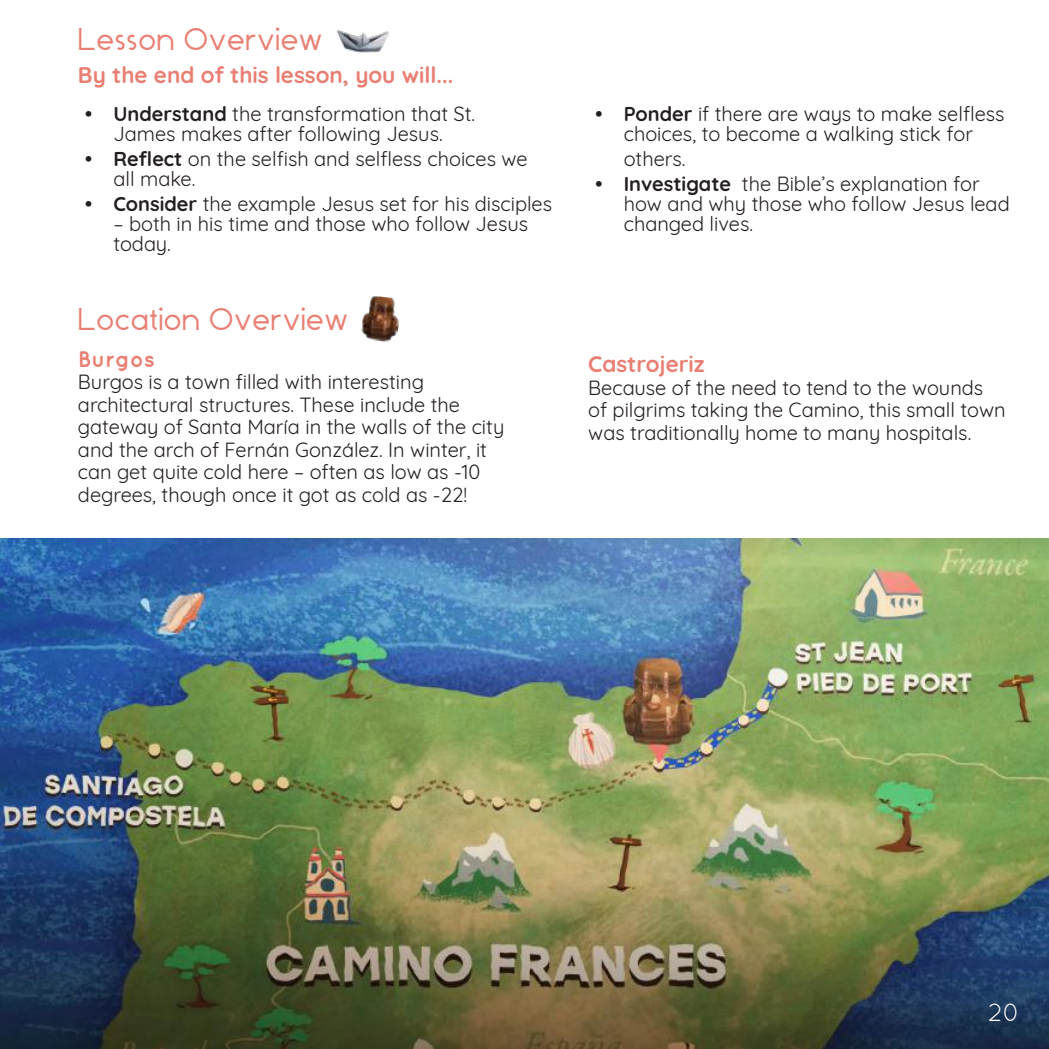
<style>
.page{position:relative;width:1049px;height:1049px;background:#fff}
.page>*{position:absolute;margin:0;border:0;box-sizing:border-box;transform-origin:0 0}
.t1{font:30px "Dominik";color:#e97f72}
.t2{font:25px "Quicksand";color:#fff}
.t3{font:700 22.5px "Quicksand";color:#e97f72}
.t4{font:700 22.5px "Quicksand";color:#e97f72}
.t5{font:20px/22.5px "Quicksand";color:#241f1f}
.s1{font-weight:700}
</style>
<div class="page">
<img style="left:0;top:538px;width:1049px;height:511px">
<img style="left:336px;top:30px;width:53px;height:23px">
<img style="left:361px;top:295px;width:38px;height:47px">
<h1 class="t1" style="left:78px;top:19px;width:246px">Lesson Overview</h1>
<p class="t3" style="left:78px;top:56px;width:377px">By the end of this lesson, you will...</p>
<p class="t5" style="left:85px;top:102px;width:392px;line-height:20px;text-align:center"><span class="s1">• Understand</span> the transformation that St.<br>James makes after following Jesus.</p>
<p class="t5" style="left:113px;top:147px;width:416px;line-height:20px;text-indent:-28px"><span class="s1">• Reflect</span> on the selfish and selfless choices we all make.</p>
<p class="t5" style="left:85px;top:191px;width:468px"><span class="s1">• Consider</span> the example Jesus set for his disciples</p>
<p class="t5" style="left:113px;top:212px;width:416px;line-height:20px">– both in his time and those who follow Jesus today.</p>
<h1 class="t1" style="left:78px;top:299px;width:272px">Location Overview</h1>
<p class="t4" style="left:78px;top:345px;width:79px">Burgos</p>
<p class="t5" style="left:78px;top:369px;width:428px">Burgos is a town filled with interesting architectural structures. These include the gateway of Santa María in the walls of the city and the arch of Fernán González. In winter, it can get quite cold here – often as low as -10 degrees, though once it got as cold as -22!</p>
<p class="t5" style="left:595px;top:102px;width:411px;line-height:20px;text-align:center"><span class="s1">• Ponder</span> if there are ways to make selfless choices, to become a walking stick for</p>
<p class="t5" style="left:624px;top:146px;width:63px">others.</p>
<p class="t5" style="left:624px;top:172px;width:387px;line-height:20px;text-indent:-28px"><span class="s1">• Investigate</span> the Bible’s explanation for how and why those who follow Jesus lead changed lives.</p>
<p class="t3" style="left:588px;top:346px;width:118px">Castrojeriz</p>
<p class="t5" style="left:588px;top:374px;width:419px">Because of the need to tend to the wounds of pilgrims taking the Camino, this small town was traditionally home to many hospitals.</p>
<p class="t2" style="left:988px;top:997px;width:34px">20</p>
</div>
